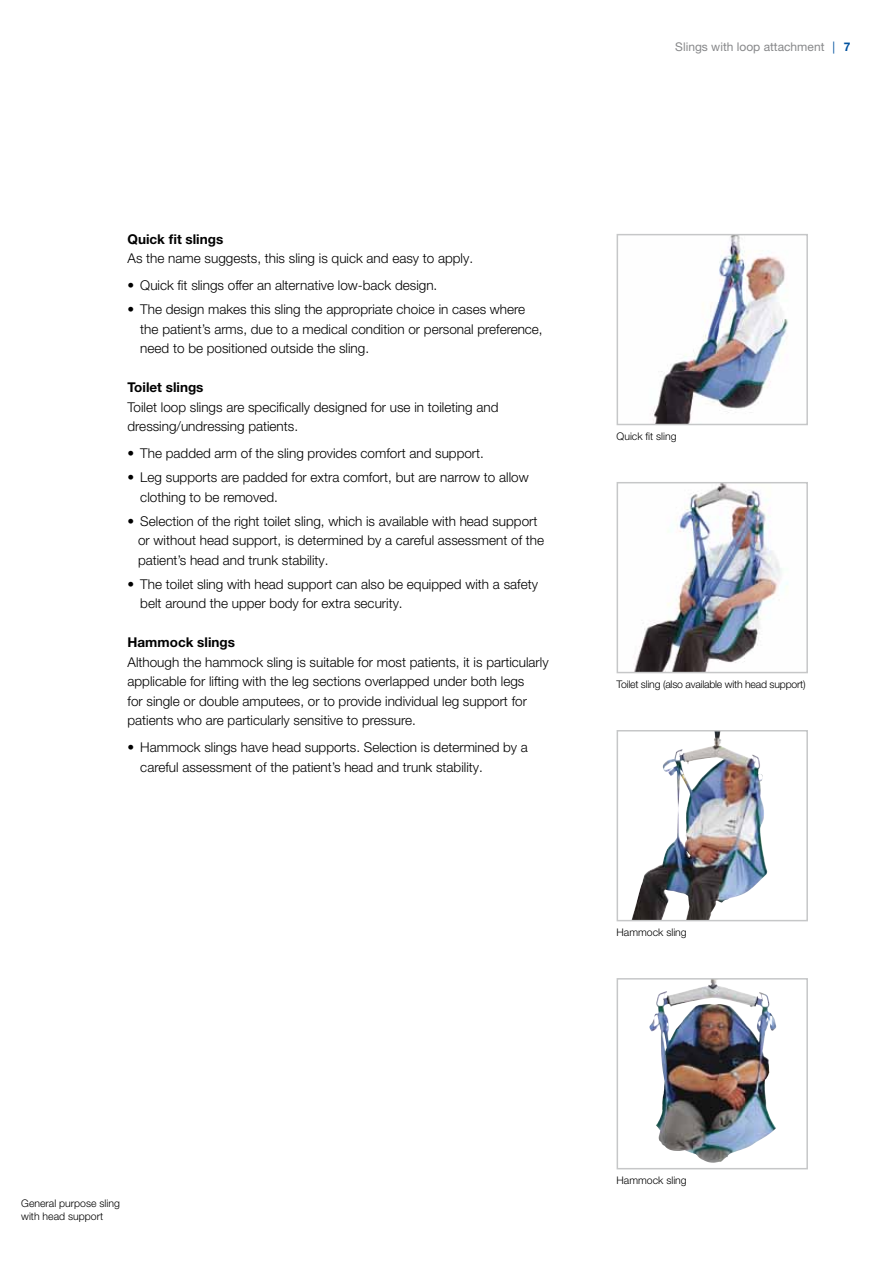
<style>
.page{position:relative;width:893px;height:1263px;background:#fff}
.page>*{position:absolute;margin:0;border:0;box-sizing:border-box;transform-origin:0 0}
.t1{font:300 13.5px/19.5px "Helvetica Neue LT Pro";color:#000}
.t2{font:700 13.5px "Helvetica Neue LT Pro";color:#000}
.t3{font:12px "Helvetica Neue LT Pro";color:#87888a}
.t4{font:300 10.5px/13.5px "Helvetica Neue LT Pro";color:#000}
.t5{font:300 10.5px "Helvetica Neue LT Pro";letter-spacing:-.02em;color:#000}
.s1{font-style:italic;color:#00519e}
.s2{font-weight:700;color:#00519e}
</style>
<div class="page">
<img style="left:634px;top:485px;width:154px;height:185px">
<div style="left:617px;top:482px;width:191px;height:191px;border:2px solid #c6c7c8"></div>
<img style="left:632px;top:733px;width:136px;height:185px">
<img style="left:674px;top:733px;width:41px;height:26px">
<div style="left:617px;top:730px;width:191px;height:191px;border:2px solid #c6c7c8"></div>
<img style="left:649px;top:986px;width:128px;height:177px">
<img style="left:678px;top:981px;width:40px;height:12px">
<div style="left:617px;top:978px;width:191px;height:191px;border:2px solid #c6c7c8"></div>
<img style="left:652px;top:237px;width:136px;height:185px">
<div style="left:617px;top:234px;width:191px;height:191px;border:2px solid #c6c7c8"></div>
<p class="t3" style="left:675px;top:40px;width:177px">Slings with loop attachment <span class="s1">|</span> <span class="s2">7</span></p>
<p class="t2" style="left:128px;top:230px;width:97px">Quick fit slings</p>
<p class="t1" style="left:128px;top:248px;width:347px">As the name suggests, this sling is quick and easy to apply.</p>
<p class="t1" style="left:128px;top:275px;width:311px">• Quick fit slings offer an alternative low-back design.</p>
<p class="t1" style="left:140px;top:299px;width:404px;text-indent:-13px">• The design makes this sling the appropriate choice in cases where the patient’s arms, due to a medical condition or personal preference, need to be positioned outside the sling.</p>
<p class="t2" style="left:128px;top:379px;width:77px">Toilet slings</p>
<p class="t1" style="left:128px;top:397px;width:372px">Toilet loop slings are specifically designed for use in toileting and dressing/undressing patients.</p>
<p class="t1" style="left:128px;top:443px;width:358px">• The padded arm of the sling provides comfort and support.</p>
<p class="t1" style="left:140px;top:467px;width:390px;text-indent:-13px">• Leg supports are padded for extra comfort, but are narrow to allow clothing to be removed.</p>
<p class="t1" style="left:138px;top:511px;width:408px;text-indent:-11px">• Selection of the right toilet sling, which is available with head support or without head support, is determined by a careful assessment of the patient’s head and trunk stability.</p>
<p class="t1" style="left:140px;top:574px;width:399px;text-indent:-13px">• The toilet sling with head support can also be equipped with a safety belt around the upper body for extra security.</p>
<p class="t2" style="left:128px;top:634px;width:109px">Hammock slings</p>
<p class="t1" style="left:128px;top:652px;width:423px">Although the hammock sling is suitable for most patients, it is particularly applicable for lifting with the leg sections overlapped under both legs<br>for single or double amputees, or to provide individual leg support for patients who are particularly sensitive to pressure.</p>
<p class="t1" style="left:140px;top:737px;width:389px;text-indent:-13px">• Hammock slings have head supports. Selection is determined by a careful assessment of the patient’s head and trunk stability.</p>
<p class="t4" style="left:617px;top:429px;width:62px">Quick fit sling</p>
<p class="t5" style="left:617px;top:678px;width:191px">Toilet sling (also available with head support)</p>
<p class="t4" style="left:617px;top:925px;width:72px">Hammock sling</p>
<p class="t4" style="left:21px;top:1196px;width:100px">General purpose sling with head support</p>
<p class="t4" style="left:617px;top:1174px;width:72px">Hammock sling</p>
</div>
